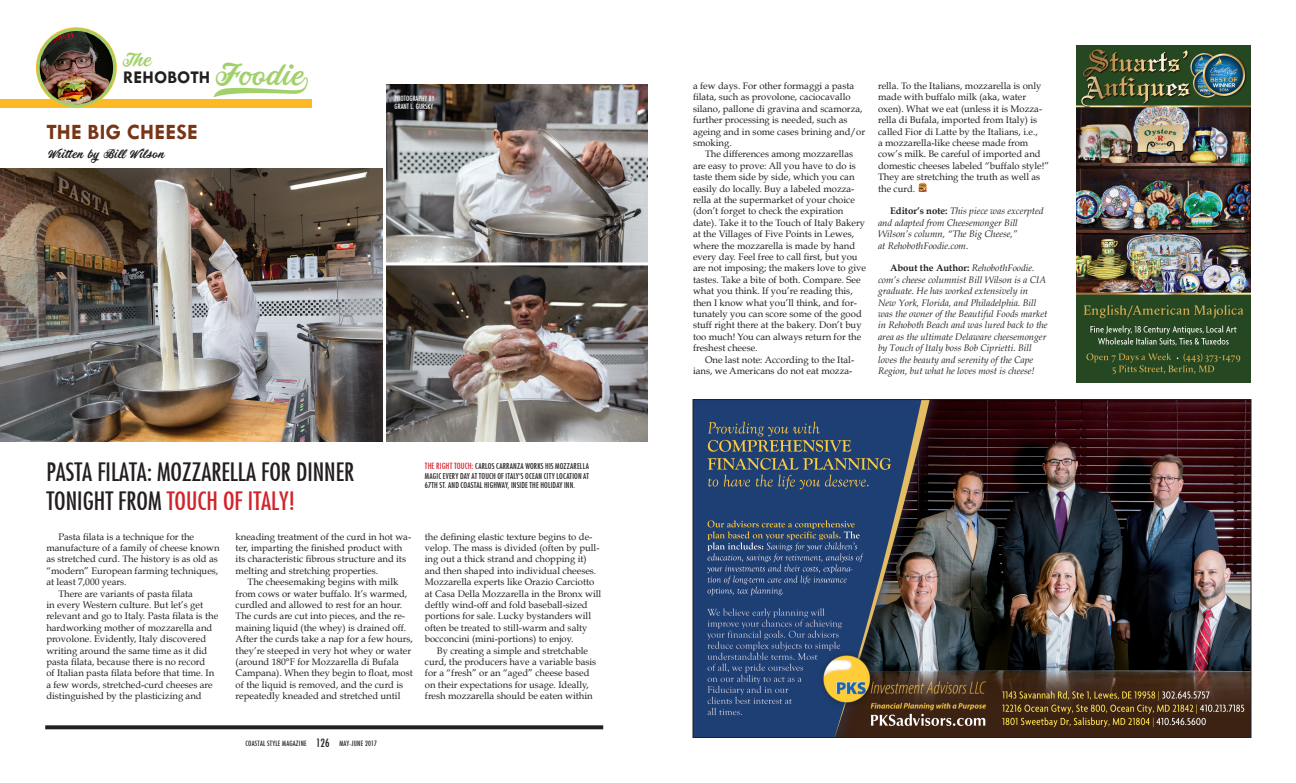
<style>
.page{position:relative;width:1296px;height:783px;background:#fff}
.page>*{position:absolute;margin:0;border:0;box-sizing:border-box;transform-origin:0 0}
.t1{font:29.4px "Painter";color:#a2d06a}
.t2{font:24.3px/28.9px "Fuji Normal";color:#231f20}
.t3{font:700 22px "Tw Cen";letter-spacing:.015em;color:#783616}
.t4{font:18.6px "Painter";color:#a2d06a}
.t5{font:700 18px "Tw Cen";letter-spacing:.005em;color:#231f20}
.t6{font:12px "Painter";letter-spacing:.015em;color:#231f20}
.t7{font:11px "Fuji Normal";color:#231f20}
.t8{font:9.5px/11.4px "Book Antiqua";color:#231f20}
.t9{font:italic 9.5px/11.4px "Book Antiqua";color:#231f20}
.t10{font:7.8px/9.3px "Fuji Normal";letter-spacing:.015em;color:#231f20;text-align:justify}
.t11{font:7px "Fuji Normal";letter-spacing:.03em;color:#231f20}
.t12{font:7px "Fuji Normal";color:#fff}
.s1{color:#d1232a}
.s2{font-size:8.2px;color:#d1232a}
.s3{font-weight:700;font-style:normal}
</style>
<div class="page">
<img style="left:694px;top:401px;width:556px;height:335px">
<div style="left:0;top:99px;width:311px;height:9px;background:#fcb923"></div>
<div style="left:36px;top:27px;width:81px;height:81px;border:5px solid #fcb923;border-radius:50%"></div>
<img style="left:38px;top:30px;width:76px;height:76px;border-radius:38px">
<div style="left:37px;top:28px;width:79px;height:79px;border:3px solid #a2d06a;border-radius:50%"></div>
<svg style="left:45px;top:725px;width:558px;height:4px;background:#343131"></svg>
<img style="left:0;top:168px;width:383px;height:273px">
<img style="left:386px;top:265px;width:262px;height:176px">
<img style="left:386px;top:84px;width:262px;height:178px">
<img style="left:1076px;top:45px;width:175px;height:338px">
<svg style="left:918px;top:183px;width:9px;height:9px"></svg>
<p class="t4" style="left:123px;top:47px;width:31px">The</p>
<p class="t5" style="left:123px;top:67px;width:89px">REHOBOTH</p>
<p class="t1" style="left:216px;top:56px;width:189px">Foodie&gt;</p>
<p class="t3" style="left:46px;top:119px;width:153px">THE BIG CHEESE</p>
<p class="t6" style="left:48px;top:146px;width:118px">Written by Bill Wilson</p>
<p class="t12" style="left:395px;top:94px;width:41px">PHOTOGRAPHY BY</p>
<p class="t12" style="left:395px;top:102px;width:40px">GRANT L. GURSKY</p>
<p class="t2" style="left:46px;top:457px;width:310px">PASTA FILATA: MOZZARELLA FOR DINNER<br>TONIGHT FROM <span class="s1">TOUCH OF ITALY!</span></p>
<p class="t10" style="left:425px;top:462px;width:166px"><span class="s2">THE RIGHT TOUCH:</span> CARLOS CARRANZA WORKS HIS MOZZARELLA MAGIC EVERY DAY AT TOUCH OF ITALY’S OCEAN CITY LOCATION AT 67TH ST. AND COASTAL HIGHWAY, INSIDE THE HOLIDAY INN.</p>
<p class="t8" style="left:46px;top:531px;width:175px;text-indent:12px">Pasta filata is a technique for the manufacture of a family of cheese known as stretched curd. The history is as old as “modern” European farming techniques, at least 7,000 years.</p>
<p class="t8" style="left:46px;top:588px;width:173px;text-indent:12px">There are variants of pasta filata<br>in every Western culture. But let’s get relevant and go to Italy. Pasta filata is the hardworking mother of mozzarella and provolone. Evidently, Italy discovered writing around the same time as it did pasta filata, because there is no record<br>of Italian pasta filata before that time. In a few words, stretched-curd cheeses are distinguished by the plasticizing and</p>
<p class="t8" style="left:236px;top:531px;width:177px">kneading treatment of the curd in hot wa&shy;ter, imparting the finished product with its characteristic fibrous structure and its melting and stretching properties.</p>
<p class="t8" style="left:236px;top:576px;width:179px;text-indent:12px">The cheesemaking begins with milk from cows or water buffalo. It’s warmed, curdled and allowed to rest for an hour.<br>The curds are cut into pieces, and the re&shy;maining liquid (the whey) is drained off.<br>After the curds take a nap for a few hours, they’re steeped in very hot whey or water (around 180°F for Mozzarella di Bufala Campana). When they begin to float, most of the liquid is removed, and the curd is repeatedly kneaded and stretched until</p>
<p class="t8" style="left:425px;top:531px;width:178px">the defining elastic texture begins to de&shy;velop. The mass is divided (often by pull&shy;ing out a thick strand and chopping it) and then shaped into individual cheeses.<br>Mozzarella experts like Orazio Carciotto at Casa Della Mozzarella in the Bronx will deftly wind-off and fold baseball-sized portions for sale. Lucky bystanders will often be treated to still-warm and salty bocconcini (mini-portions) to enjoy.</p>
<p class="t8" style="left:425px;top:645px;width:173px;text-indent:12px">By creating a simple and stretchable curd, the producers have a variable basis for a “fresh” or an “aged” cheese based on their expectations for usage. Ideally, fresh mozzarella should be eaten within</p>
<p class="t11" style="left:245px;top:739px;width:63px">COASTAL STYLE MAGAZINE</p>
<p class="t7" style="left:316px;top:736px;width:15px">126</p>
<p class="t11" style="left:339px;top:739px;width:39px">MAY-JUNE 2017</p>
<p class="t8" style="left:693px;top:80px;width:174px">a few days. For other formaggi a pasta filata, such as provolone, caciocavallo silano, pallone di gravina and scamorza, further processing is needed, such as ageing and in some cases brining and/or smoking.</p>
<p class="t8" style="left:693px;top:148px;width:175px;text-indent:12px">The differences among mozzarellas are easy to prove: All you have to do is taste them side by side, which you can easily do locally. Buy a labeled mozza&shy;rella at the supermarket of your choice (don’t forget to check the expiration date). Take it to the Touch of Italy Bakery at the Villages of Five Points in Lewes, where the mozzarella is made by hand every day. Feel free to call first, but you are not imposing; the makers love to give tastes. Take a bite of both. Compare. See what you think. If you’re reading this, then I know what you’ll think, and for&shy;tunately you can score some of the good stuff right there at the bakery. Don’t buy too much! You can always return for the freshest cheese.</p>
<p class="t8" style="left:693px;top:354px;width:163px;text-align:right">One last note: According to the Ital&shy;ians, we Americans do not eat mozza-</p>
<p class="t8" style="left:878px;top:80px;width:173px">rella. To the Italians, mozzarella is only made with buffalo milk (aka, water oxen). What we eat (unless it is Mozza&shy;rella di Bufala, imported from Italy) is called Fior di Latte by the Italians, i.e.,<br>a mozzarella-like cheese made from cow’s milk. Be careful of imported and domestic cheeses labeled “buffalo style!” They are stretching the truth as well as the curd.</p>
<p class="t9" style="left:878px;top:206px;width:167px;text-indent:12px"><span class="s3">Editor’s note:</span> This piece was excerpted and adapted from Cheesemonger Bill Wilson’s column, “The Big Cheese,”<br>at RehobothFoodie.com.</p>
<p class="t9" style="left:878px;top:263px;width:171px;text-indent:12px"><span class="s3">About the Author:</span> RehobothFoodie. com’s cheese columnist Bill Wilson is a CIA graduate. He has worked extensively in New York, Florida, and Philadelphia. Bill was the owner of the Beautiful Foods market in Rehoboth Beach and was lured back to the area as the ultimate Delaware cheesemonger by Touch of Italy boss Bob Ciprietti. Bill loves the beauty and serenity of the Cape Region, but what he loves most is cheese!</p>
</div>
